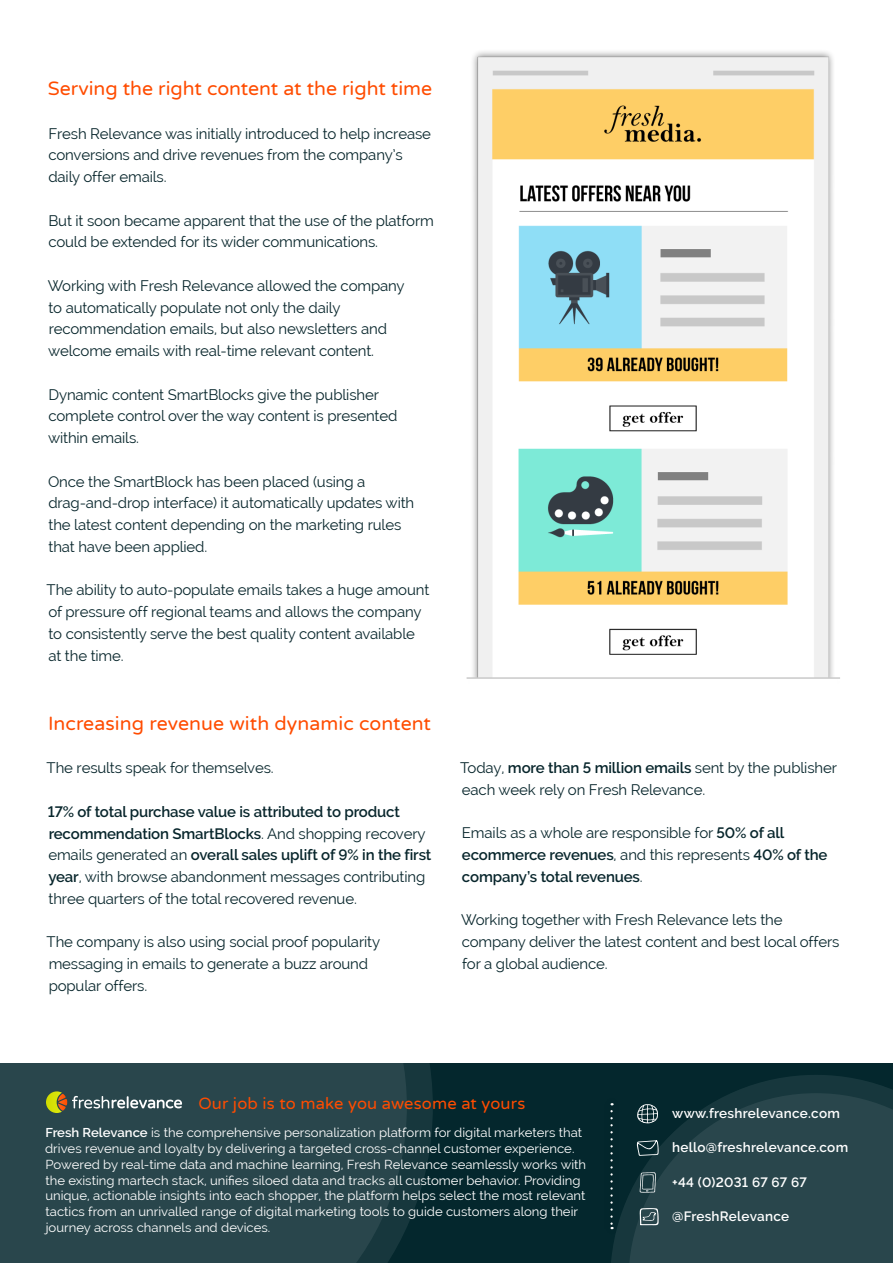
<style>
.page{position:relative;width:893px;height:1263px;background:#fff}
.page>*{position:absolute;margin:0;border:0;box-sizing:border-box;transform-origin:0 0}
.t1{font:19.5px "Varela Round";color:#ff4c00}
.t2{font:16.5px "Varela Round";letter-spacing:.01em;color:#ff4c00}
.t3{font:15px/21.8px "Raleway";letter-spacing:-.01em;color:#08262c}
.t4{font:600 15px/21.8px "Raleway";letter-spacing:-.01em;color:#08262c}
.t5{font:600 13.5px "Raleway";letter-spacing:.02em;color:#fff}
.t6{font:12.75px/15.8px "Raleway";color:#fff}
.s1{font-weight:600}
.s2{font-weight:400}
</style>
<div class="page">
<div style="left:0;top:1063px;width:893px;height:200px;background:#04272d"></div>
<svg style="left:611px;top:1075px;width:282px;height:188px"></svg>
<svg style="left:407px;top:1063px;width:26px;height:163px;fill:#17373d"></svg>
<div style="left:0;top:1063px;width:407px;height:200px;background:#29464c"></div>
<div style="left:603px;top:1095px;width:17px;height:141px;background:#03262c"></div>
<svg style="left:610px;top:1111px;width:3px;height:118px"></svg>
<svg style="left:628px;top:1093px;width:265px;height:170px;background:#264349"></svg>
<svg style="left:46px;top:1091px;width:136px;height:22px;background:#5c6e60"></svg>
<img style="left:466px;top:51px;width:367px;height:628px">
<hr style="left:467px;top:677px;width:373px;height:2px;background:#c8c8c8">
<h1 class="t1" style="left:48px;top:75px;width:386px">Serving the right content at the right time</h1>
<p class="t3" style="left:48px;top:122px;width:384px">Fresh Relevance was initially introduced to help increase conversions and drive revenues from the company’s daily offer emails.</p>
<p class="t3" style="left:48px;top:209px;width:387px">But it soon became apparent that the use of the platform could be extended for its wider communications.</p>
<p class="t3" style="left:48px;top:275px;width:358px">Working with Fresh Relevance allowed the company to automatically populate not only the daily recommendation emails, but also newsletters and welcome emails with real-time relevant content.</p>
<p class="t3" style="left:48px;top:383px;width:351px">Dynamic content SmartBlocks give the publisher complete control over the way content is presented within emails.</p>
<p class="t3" style="left:48px;top:470px;width:368px">Once the SmartBlock has been placed (using a drag-and-drop interface) it automatically updates with the latest content depending on the marketing rules that have been applied.</p>
<p class="t3" style="left:47px;top:579px;width:384px">The ability to auto-populate emails takes a huge amount of pressure off regional teams and allows the company to consistently serve the best quality content available at the time.</p>
<h1 class="t1" style="left:48px;top:710px;width:384px">Increasing revenue with dynamic content</h1>
<p class="t3" style="left:47px;top:757px;width:229px">The results speak for themselves.</p>
<p class="t3" style="left:48px;top:800px;width:385px"><span class="s1">17% of total purchase value is attributed to product recommendation SmartBlocks</span>. And shopping recovery emails generated an <span class="s1">overall sales uplift of 9% in the first year</span>, with browse abandonment messages contributing three quarters of the total recovered revenue.</p>
<p class="t3" style="left:47px;top:931px;width:335px">The company is also using social proof popularity messaging in emails to generate a buzz around popular offers.</p>
<p class="t3" style="left:460px;top:757px;width:378px">Today, <span class="s1">more than 5 million emails</span> sent by the publisher each week rely on Fresh Relevance.</p>
<p class="t4" style="left:462px;top:822px;width:367px"><span class="s2">Emails as a whole are responsible for</span> 50% of all ecommerce revenues<span class="s2">, and this represents</span> 40% of the company’s total revenues<span class="s2">.</span></p>
<p class="t3" style="left:461px;top:909px;width:380px">Working together with Fresh Relevance lets the company deliver the latest content and best local offers for a global audience.</p>
<p class="t2" style="left:198px;top:1092px;width:328px">Our job is to make you awesome at yours</p>
<p class="t6" style="left:45px;top:1125px;width:543px"><span class="s1">Fresh Relevance</span> is the comprehensive personalization platform for digital marketers that drives revenue and loyalty by delivering a targeted cross-channel customer experience.<br>Powered by real-time data and machine learning, Fresh Relevance seamlessly works with the existing martech stack, unifies siloed data and tracks all customer behavior. Providing unique, actionable insights into each shopper, the platform helps select the most relevant tactics from an unrivalled range of digital marketing tools to guide customers along their journey across channels and devices.</p>
<p class="t5" style="left:672px;top:1105px;width:169px">www.freshrelevance.com</p>
<p class="t5" style="left:672px;top:1140px;width:178px">hello@freshrelevance.com</p>
<p class="t5" style="left:672px;top:1174px;width:136px">+44 (0)2031 67 67 67</p>
<p class="t5" style="left:672px;top:1209px;width:118px">@FreshRelevance</p>
</div>
